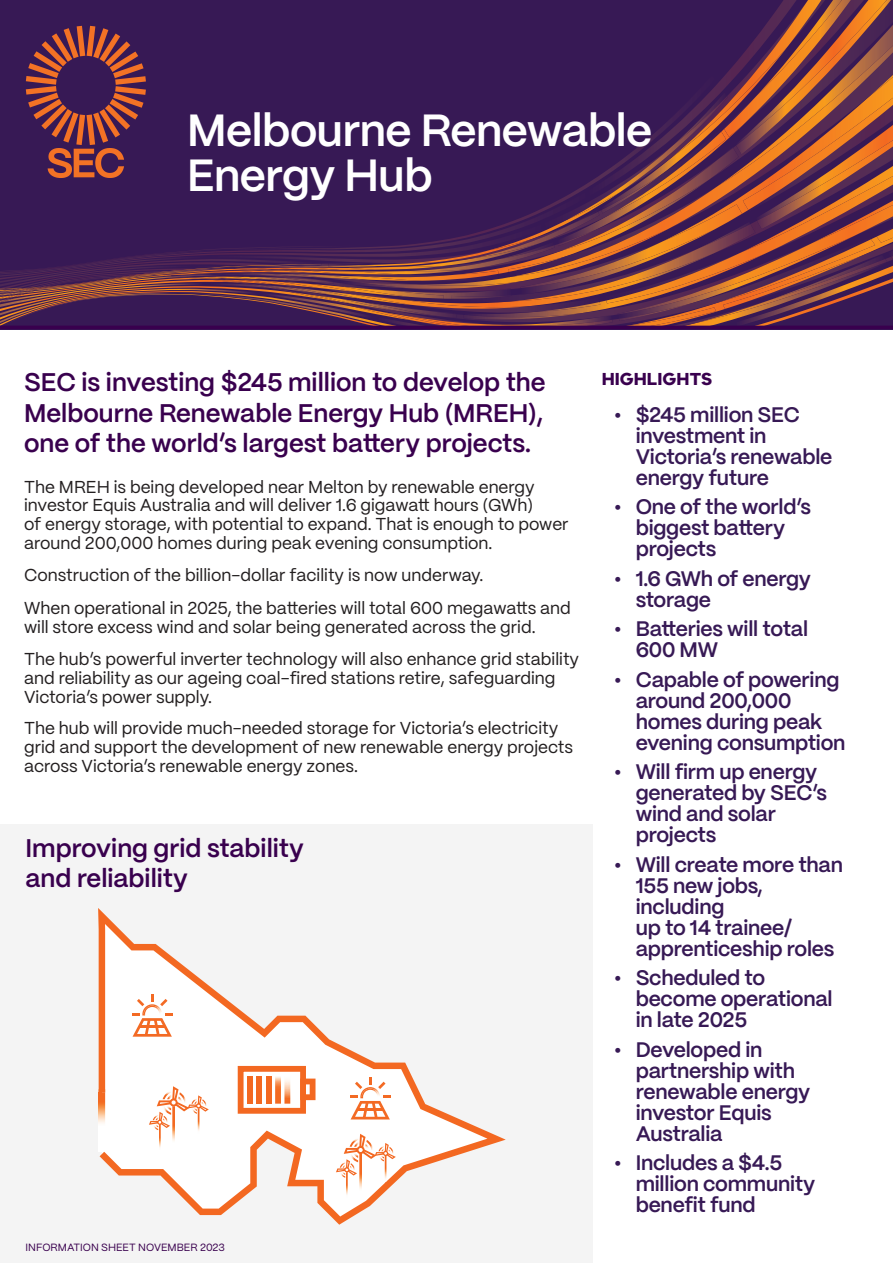
<style>
.page{position:relative;width:893px;height:1263px;background:#fff}
.page>*{position:absolute;margin:0;border:0;box-sizing:border-box;transform-origin:0 0}
.heading{font:600 45px/45px "PP Mori";letter-spacing:-.01em;color:#fff}
.Intro_para_newsletter{font:600 25.5px/30.6px "PP Mori";color:#39004e;text-align:justify}
.Body_bullet{font:600 21px/21px "PP Mori";letter-spacing:-.01em;color:#371955}
.t1{font:700 18px "VIC";color:#39004e}
.Copy_black{font:17.25px/18.9px "PP Mori";color:#231f20}
.Copy_black-2{font:10.5px "PP Mori";color:#39004e}
</style>
<div class="page">
<div style="left:0;top:824px;width:592px;height:439px;background:#f4f4f4"></div>
<svg style="left:98px;top:908px;width:408px;height:317px"></svg>
<img style="left:99px;top:1092px;width:3px;height:59px">
<img style="left:102px;top:1092px;width:3px;height:59px">
<svg style="left:99px;top:1089px;width:6px;height:3px"></svg>
<img style="left:102px;top:1092px;width:1px;height:56px">
<svg style="left:238px;top:1066px;width:77px;height:48px"></svg>
<div style="left:247px;top:1076px;width:6px;height:28px;background:#f36821"></div>
<div style="left:256px;top:1076px;width:6px;height:28px;background:#f36821"></div>
<div style="left:266px;top:1076px;width:6px;height:28px;background:#f36821"></div>
<img style="left:275px;top:1076px;width:6px;height:28px">
<img style="left:284px;top:1076px;width:6px;height:28px">
<svg style="left:132px;top:994px;width:40px;height:43px"></svg>
<img style="left:159px;top:1136px;width:2px;height:16px">
<img style="left:172px;top:1136px;width:3px;height:12px">
<svg style="left:149px;top:1086px;width:60px;height:50px"></svg>
<svg style="left:350px;top:1077px;width:40px;height:42px"></svg>
<img style="left:346px;top:1183px;width:2px;height:16px">
<img style="left:359px;top:1183px;width:3px;height:13px">
<svg style="left:336px;top:1134px;width:60px;height:49px"></svg>
<div style="left:0;top:0;width:893px;height:326px;background:#371955"></div>
<img style="left:0;top:317px;width:21px;height:2px">
<img style="left:0;top:312px;width:35px;height:5px">
<img style="left:0;top:302px;width:72px;height:10px">
<img style="left:19px;top:301px;width:57px;height:1px">
<img style="left:319px;top:313px;width:458px;height:12px">
<img style="left:407px;top:322px;width:206px;height:3px">
<img style="left:19px;top:300px;width:231px;height:1px">
<img style="left:365px;top:302px;width:437px;height:20px">
<svg style="left:599px;top:315px;width:12px;height:2px"></svg>
<img style="left:617px;top:303px;width:218px;height:11px">
<img style="left:367px;top:313px;width:89px;height:5px">
<img style="left:464px;top:313px;width:118px;height:7px">
<img style="left:250px;top:292px;width:350px;height:21px">
<img style="left:536px;top:302px;width:64px;height:10px">
<img style="left:351px;top:294px;width:177px;height:15px">
<img style="left:19px;top:291px;width:425px;height:9px">
<img style="left:343px;top:291px;width:101px;height:8px">
<img style="left:19px;top:291px;width:208px;height:2px">
<img style="left:19px;top:289px;width:178px;height:2px">
<img style="left:451px;top:277px;width:442px;height:25px">
<img style="left:511px;top:277px;width:244px;height:24px">
<img style="left:451px;top:295px;width:60px;height:4px">
<img style="left:197px;top:277px;width:546px;height:14px">
<svg style="left:493px;top:289px;width:18px;height:1px"></svg>
<img style="left:520px;top:277px;width:222px;height:11px">
<img style="left:354px;top:281px;width:167px;height:8px">
<img style="left:0;top:287px;width:190px;height:3px">
<svg style="left:0;top:289px;width:19px;height:13px"></svg>
<img style="left:0;top:277px;width:499px;height:10px">
<img style="left:366px;top:277px;width:132px;height:4px">
<img style="left:542px;top:271px;width:351px;height:6px">
<img style="left:587px;top:0;width:306px;height:271px">
<img style="left:825px;top:0;width:66px;height:154px">
<img style="left:721px;top:229px;width:18px;height:22px">
<img style="left:0;top:277px;width:321px;height:6px">
<img style="left:851px;top:0;width:13px;height:129px">
<img style="left:825px;top:0;width:26px;height:137px">
<img style="left:587px;top:229px;width:134px;height:34px">
<img style="left:0;top:277px;width:203px;height:3px">
<img style="left:587px;top:0;width:238px;height:229px">
<img style="left:797px;top:0;width:24px;height:158px">
<img style="left:0;top:274px;width:542px;height:3px">
<img style="left:588px;top:0;width:209px;height:196px">
<img style="left:0;top:250px;width:587px;height:24px">
<img style="left:0;top:271px;width:222px;height:2px">
<img style="left:355px;top:75px;width:360px;height:175px">
<img style="left:0;top:247px;width:355px;height:24px">
<svg style="left:26px;top:26px;width:120px;height:152px"></svg>
<svg style="left:0;top:325px;width:893px;height:4px"></svg>
<p class="heading" style="left:187px;top:105px;width:467px">Melbourne Renewable<br>Energy Hub</p>
<p class="Intro_para_newsletter" style="left:24px;top:365px;width:523px">SEC is investing $245 million to develop the Melbourne Renewable Energy Hub (MREH), one of the world’s largest battery projects.</p>
<p class="Copy_black" style="left:24px;top:476px;width:546px">The MREH is being developed near Melton by renewable energy investor Equis Australia and will deliver 1.6 gigawatt hours (GWh)<br>of energy storage, with potential to expand. That is enough to power around 200,000 homes during peak evening consumption.</p>
<p class="Copy_black" style="left:24px;top:564px;width:461px">Construction of the billion-dollar facility is now underway.</p>
<p class="Copy_black" style="left:24px;top:598px;width:548px">When operational in 2025, the batteries will total 600 megawatts and will store excess wind and solar being generated across the grid.</p>
<p class="Copy_black" style="left:24px;top:648px;width:557px">The hub’s powerful inverter technology will also enhance grid stability and reliability as our ageing coal-fired stations retire, safeguarding<br>Victoria’s power supply.</p>
<p class="Copy_black" style="left:24px;top:718px;width:550px">The hub will provide much-needed storage for Victoria’s electricity grid and support the development of new renewable energy projects across Victoria’s renewable energy zones.</p>
<p class="Intro_para_newsletter" style="left:26px;top:831px;width:280px">Improving grid stability and reliability</p>
<p class="Copy_black-2" style="left:26px;top:1239px;width:201px">INFORMATION SHEET NOVEMBER 2023</p>
<p class="t1" style="left:602px;top:367px;width:112px">HIGHLIGHTS</p>
<p class="Body_bullet" style="left:636px;top:403px;width:198px;text-indent:-21px">• $245 million SEC investment in<br>Victoria’s renewable energy future</p>
<p class="Body_bullet" style="left:636px;top:495px;width:177px;text-indent:-21px">• One of the world’s biggest battery projects</p>
<p class="Body_bullet" style="left:636px;top:567px;width:177px;text-indent:-21px">• 1.6 GWh of energy storage</p>
<p class="Body_bullet" style="left:636px;top:617px;width:174px;text-indent:-21px">• Batteries will total<br>600 MW</p>
<p class="Body_bullet" style="left:636px;top:668px;width:211px;text-indent:-21px">• Capable of powering around 200,000 homes during peak evening consumption</p>
<p class="Body_bullet" style="left:636px;top:760px;width:193px;text-indent:-21px">• Will firm up energy generated by SEC’s wind and solar projects</p>
<p class="Body_bullet" style="left:636px;top:853px;width:209px;text-indent:-21px">• Will create more than<br>155 new jobs, including<br>up to 14 trainee/ apprenticeship roles</p>
<p class="Body_bullet" style="left:636px;top:966px;width:198px;text-indent:-21px">• Scheduled to become operational in late 2025</p>
<p class="Body_bullet" style="left:636px;top:1038px;width:176px;text-indent:-21px">• Developed in partnership with renewable energy investor Equis<br>Australia</p>
<p class="Body_bullet" style="left:636px;top:1151px;width:181px;text-indent:-21px">• Includes a $4.5 million community benefit fund</p>
</div>
